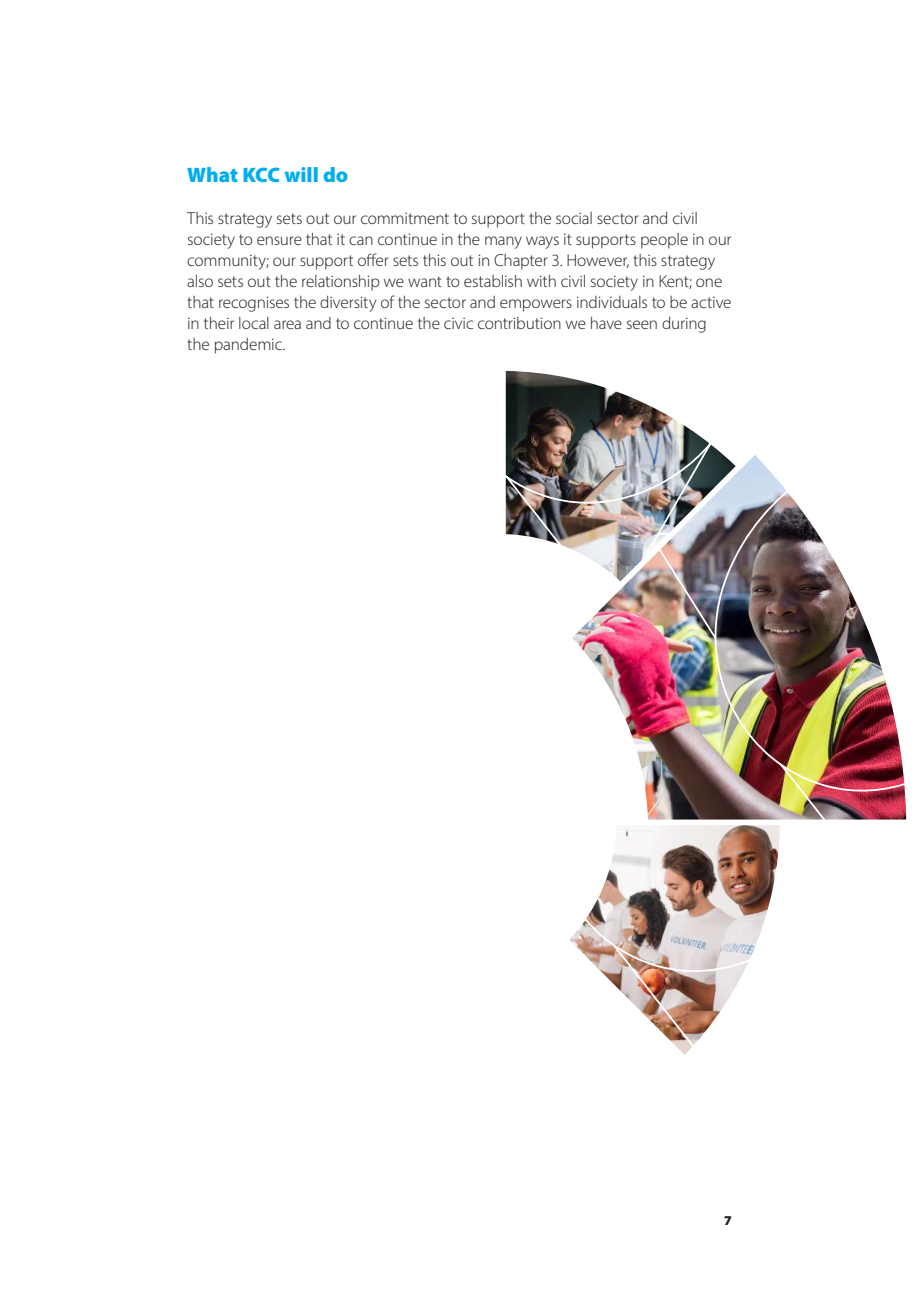
<style>
.page{position:relative;width:919px;height:1289px;background:#fff}
.page>*{position:absolute;margin:0;border:0;box-sizing:border-box;transform-origin:0 0}
.t1{font:900 21px "Myriad Pro";color:#00aeef}
.t2{font:300 17.25px/21px "Myriad Pro";letter-spacing:-.01em;color:#231f20}
.t3{font:900 13.5px "Myriad Pro";color:#231f20}
</style>
<div class="page">
<img style="left:569px;top:825px;width:211px;height:230px">
<img style="left:505px;top:370px;width:219px;height:180px">
<img style="left:572px;top:455px;width:205px;height:364px">
<img style="left:659px;top:479px;width:247px;height:341px">
<p class="t1" style="left:187px;top:160px;width:162px">What KCC will do</p>
<p class="t2" style="left:187px;top:207px;width:546px">This strategy sets out our commitment to support the social sector and civil society to ensure that it can continue in the many ways it supports people in our community; our support offer sets this out in Chapter 3. However, this strategy also sets out the relationship we want to establish with civil society in Kent; one that recognises the diversity of the sector and empowers individuals to be active in their local area and to continue the civic contribution we have seen during the pandemic.</p>
<p class="t3" style="left:724px;top:1210px;width:9px">7</p>
</div>
